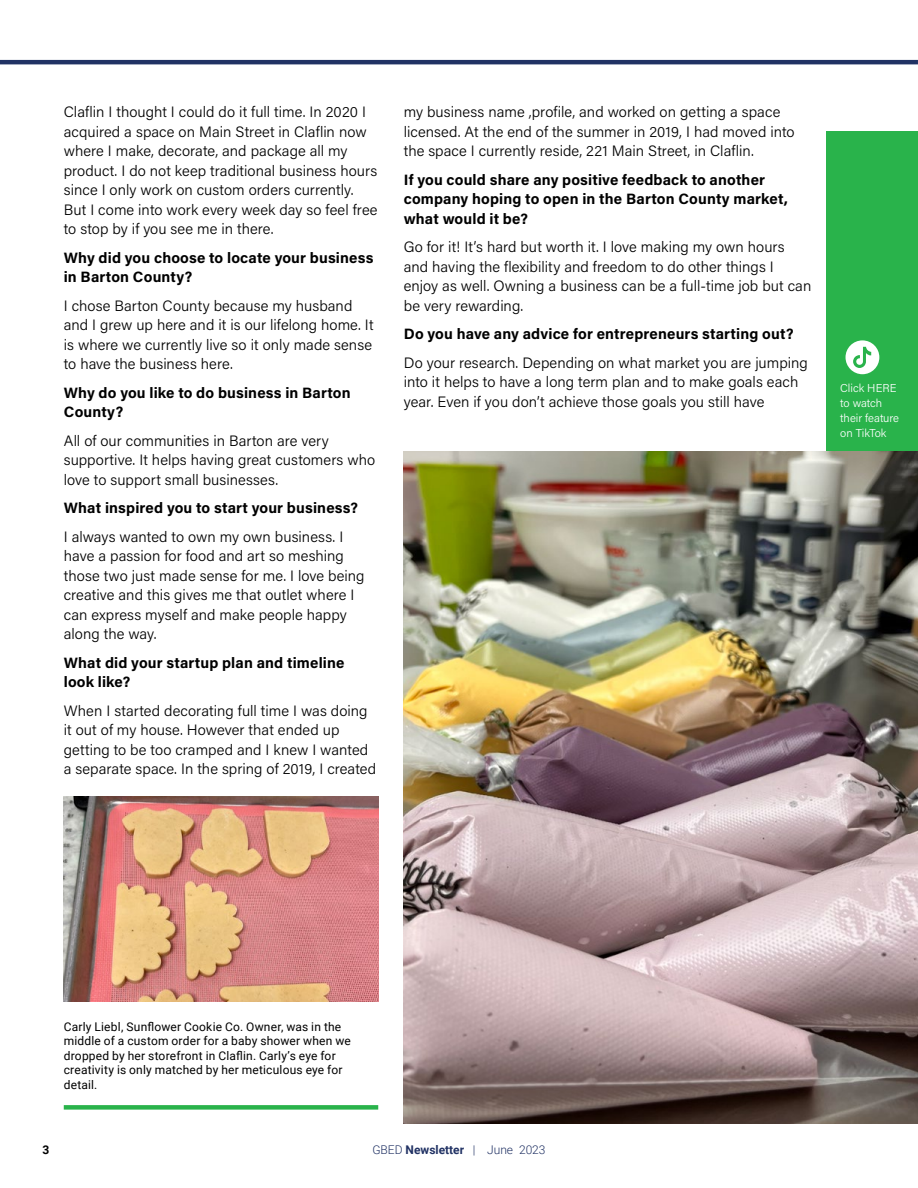
<style>
.page{position:relative;width:918px;height:1188px;background:#fff}
.page>*{position:absolute;margin:0;border:0;box-sizing:border-box;transform-origin:0 0}
.t1{font:300 15px/19.5px "Acumin Pro";letter-spacing:.005em;color:#000}
.t2{font:700 15px/19.5px "Acumin Pro";letter-spacing:.01em;color:#000}
.t3{font:12px/14.4px "Roboto";letter-spacing:.015em;color:#000}
.t4{font:300 12px "Roboto";color:#213264}
.t5{font:700 12px "Roboto";color:#000}
.t6{font:300 11.4px/15.3px "Acumin Pro";color:#fff}
.s1{font-weight:700}
</style>
<div class="page">
<img style="left:404px;top:451px;width:514px;height:673px">
<img style="left:64px;top:796px;width:314px;height:206px">
<div style="left:64px;top:1105px;width:314px;height:5px;background:#29b34b"></div>
<div style="left:826px;top:132px;width:92px;height:319px;background:#29b34b"></div>
<svg style="left:846px;top:340px;width:33px;height:34px"></svg>
<hr style="left:0;top:60px;width:918px;height:4px;background:#213264">
<p class="t1" style="left:64px;top:102px;width:315px">Claflin I thought I could do it full time. In 2020 I acquired a space on Main Street in Claflin now where I make, decorate, and package all my product. I do not keep traditional business hours since I only work on custom orders currently.<br>But I come into work every week day so feel free to stop by if you see me in there.</p>
<p class="t2" style="left:64px;top:247px;width:311px">Why did you choose to locate your business in Barton County?</p>
<p class="t1" style="left:64px;top:295px;width:311px">I chose Barton County because my husband and I grew up here and it is our lifelong home. It is where we currently live so it only made sense to have the business here.</p>
<p class="t2" style="left:64px;top:382px;width:288px">Why do you like to do business in Barton<br>County?</p>
<p class="t1" style="left:64px;top:430px;width:313px">All of our communities in Barton are very supportive. It helps having great customers who love to support small businesses.</p>
<p class="t2" style="left:64px;top:498px;width:296px">What inspired you to start your business?</p>
<p class="t1" style="left:64px;top:526px;width:302px">I always wanted to own my own business. I have a passion for food and art so meshing those two just made sense for me. I love being creative and this gives me that outlet where I can express myself and make people happy along the way.</p>
<p class="t2" style="left:64px;top:652px;width:282px">What did your startup plan and timeline look like?</p>
<p class="t1" style="left:64px;top:700px;width:314px">When I started decorating full time I was doing it out of my house. However that ended up getting to be too cramped and I knew I wanted a separate space. In the spring of 2019, I created</p>
<p class="t1" style="left:404px;top:102px;width:392px">my business name ,profile, and worked on getting a space licensed. At the end of the summer in 2019, I had moved into the space I currently reside, 221 Main Street, in Claflin.</p>
<p class="t2" style="left:404px;top:169px;width:386px">If you could share any positive feedback to another company hoping to open in the Barton County market, what would it be?</p>
<p class="t1" style="left:404px;top:237px;width:409px">Go for it! It’s hard but worth it. I love making my own hours and having the flexibility and freedom to do other things I enjoy as well. Owning a business can be a full-time job but can be very rewarding.</p>
<p class="t2" style="left:404px;top:324px;width:391px">Do you have any advice for entrepreneurs starting out?</p>
<p class="t1" style="left:404px;top:352px;width:406px">Do your research. Depending on what market you are jumping into it helps to have a long term plan and to make goals each year. Even if you don’t achieve those goals you still have</p>
<p class="t6" style="left:840px;top:379px;width:60px">Click HERE to watch their feature on TikTok</p>
<p class="t3" style="left:64px;top:1019px;width:289px">Carly Liebl, Sunflower Cookie Co. Owner, was in the middle of a custom order for a baby shower when we dropped by her storefront in Claflin. Carly’s eye for creativity is only matched by her meticulous eye for detail.</p>
<p class="t5" style="left:43px;top:1141px;width:8px">3</p>
<p class="t4" style="left:372px;top:1141px;width:175px">GBED <span class="s1">Newsletter</span> | June 2023</p>
</div>
